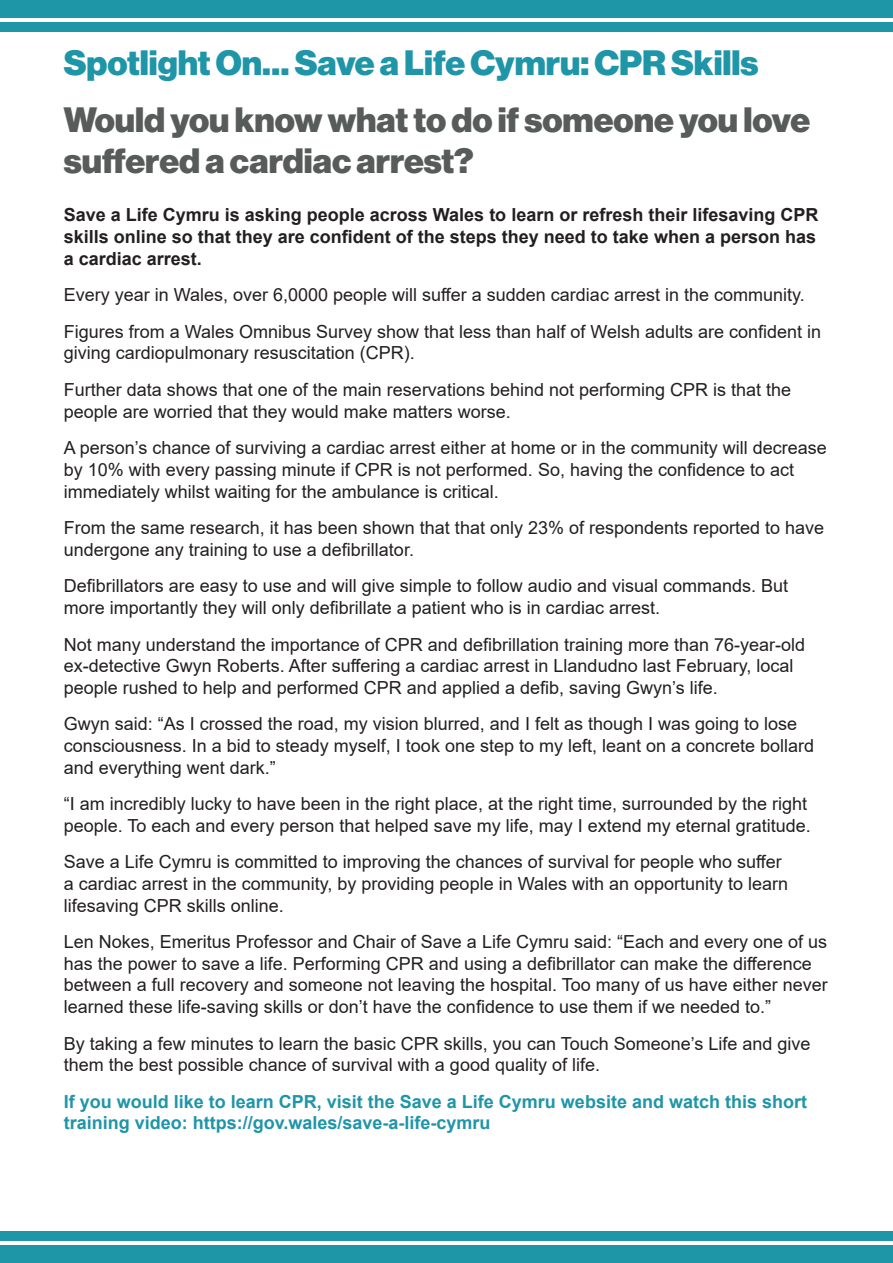
<style>
.page{position:relative;width:893px;height:1263px;background:#fff}
.page>*{position:absolute;margin:0;border:0;box-sizing:border-box;transform-origin:0 0}
.Body{font:34.5px/41.4px "N Haas Grotesk DS Pro 95 Blk";color:#575c5b}
.Body-2{font:34.5px "N Haas Grotesk DS Pro 95 Blk";color:#1f95a8}
.Body-3{font:18px/21.6px "Arial";color:#231f20}
.Body-4{font:700 18px/21.6px "Arial";color:#231f20}
.Body-5{font:700 18px/21.6px "Arial";color:#1f95a8}
</style>
<div class="page">
<div style="left:0;top:1246px;width:893px;height:17px;background:#1f95a8"></div>
<div style="left:0;top:1231px;width:893px;height:9px;background:#1f95a8"></div>
<div style="left:0;top:0;width:893px;height:17px;background:#1f95a8"></div>
<div style="left:0;top:23px;width:893px;height:9px;background:#1f95a8"></div>
<p class="Body-2" style="left:64px;top:43px;width:696px">Spotlight On… Save a Life Cymru: CPR Skills</p>
<p class="Body" style="left:64px;top:100px;width:748px">Would you know what to do if someone you love suffered a cardiac arrest?</p>
<p class="Body-4" style="left:64px;top:205px;width:756px">Save a Life Cymru is asking people across Wales to learn or refresh their lifesaving CPR skills online so that they are confident of the steps they need to take when a person has a cardiac arrest.</p>
<p class="Body-3" style="left:64px;top:284px;width:742px">Every year in Wales, over 6,0000 people will suffer a sudden cardiac arrest in the community.</p>
<p class="Body-3" style="left:64px;top:321px;width:759px">Figures from a Wales Omnibus Survey show that less than half of Welsh adults are confident in giving cardiopulmonary resuscitation (CPR).</p>
<p class="Body-3" style="left:64px;top:379px;width:729px">Further data shows that one of the main reservations behind not performing CPR is that the people are worried that they would make matters worse.</p>
<p class="Body-3" style="left:64px;top:437px;width:764px">A person’s chance of surviving a cardiac arrest either at home or in the community will decrease by 10% with every passing minute if CPR is not performed. So, having the confidence to act immediately whilst waiting for the ambulance is critical.</p>
<p class="Body-3" style="left:64px;top:517px;width:762px">From the same research, it has been shown that that only 23% of respondents reported to have undergone any training to use a defibrillator.</p>
<p class="Body-3" style="left:64px;top:575px;width:726px">Defibrillators are easy to use and will give simple to follow audio and visual commands. But more importantly they will only defibrillate a patient who is in cardiac arrest.</p>
<p class="Body-3" style="left:64px;top:633px;width:743px">Not many understand the importance of CPR and defibrillation training more than 76-year-old ex-detective Gwyn Roberts. After suffering a cardiac arrest in Llandudno last February, local people rushed to help and performed CPR and applied a defib, saving Gwyn’s life.</p>
<p class="Body-3" style="left:64px;top:713px;width:752px">Gwyn said: “As I crossed the road, my vision blurred, and I felt as though I was going to lose consciousness. In a bid to steady myself, I took one step to my left, leant on a concrete bollard and everything went dark.”</p>
<p class="Body-3" style="left:64px;top:793px;width:749px">“I am incredibly lucky to have been in the right place, at the right time, surrounded by the right people. To each and every person that helped save my life, may I extend my eternal gratitude.</p>
<p class="Body-3" style="left:64px;top:851px;width:726px">Save a Life Cymru is committed to improving the chances of survival for people who suffer a cardiac arrest in the community, by providing people in Wales with an opportunity to learn lifesaving CPR skills online.</p>
<p class="Body-3" style="left:64px;top:931px;width:766px">Len Nokes, Emeritus Professor and Chair of Save a Life Cymru said: “Each and every one of us has the power to save a life. Performing CPR and using a defibrillator can make the difference between a full recovery and someone not leaving the hospital. Too many of us have either never learned these life-saving skills or don’t have the confidence to use them if we needed to.”</p>
<p class="Body-3" style="left:64px;top:1032px;width:748px">By taking a few minutes to learn the basic CPR skills, you can Touch Someone’s Life and give them the best possible chance of survival with a good quality of life.</p>
<p class="Body-5" style="left:64px;top:1091px;width:745px">If you would like to learn CPR, visit the Save a Life Cymru website and watch this short training video: https://gov.wales/save-a-life-cymru</p>
</div>
